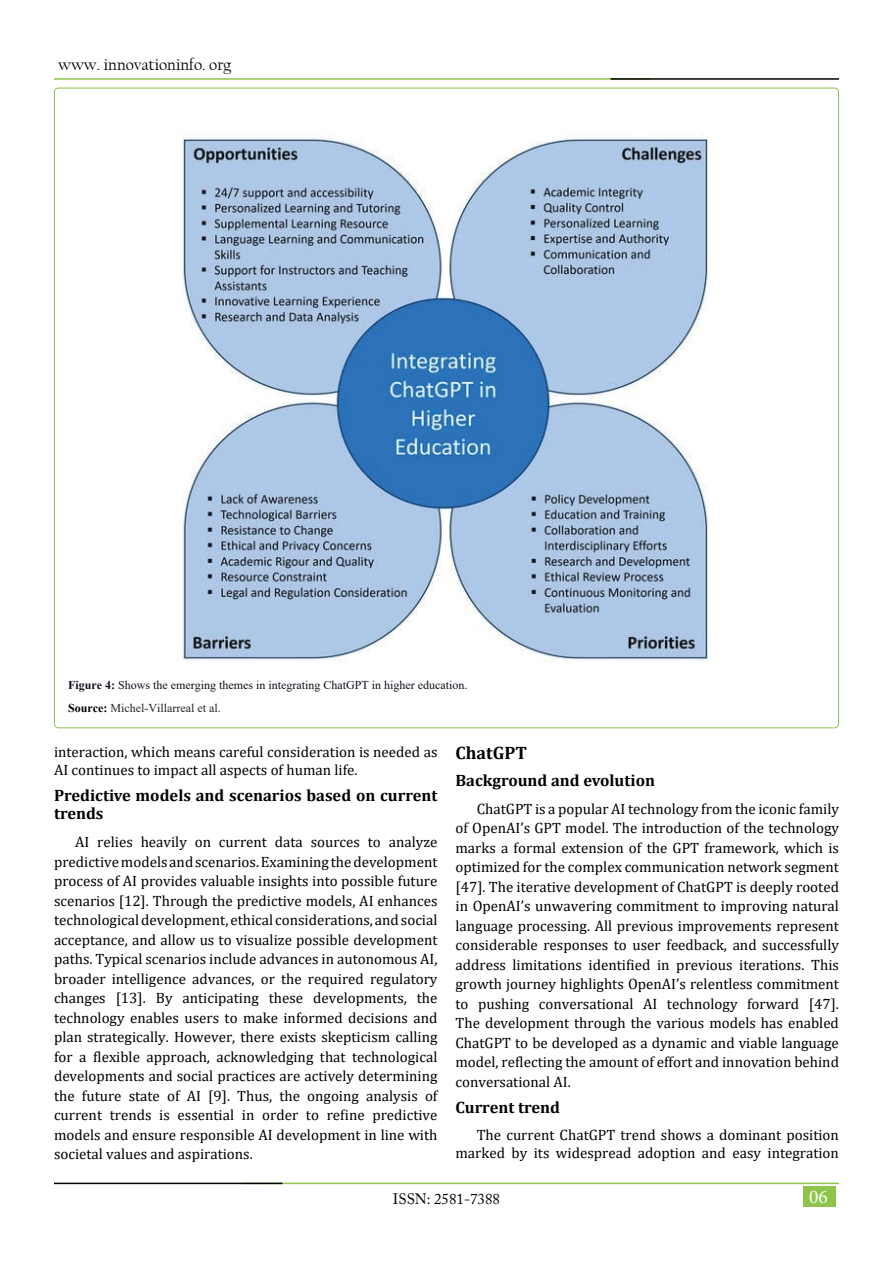
<style>
.page{position:relative;width:893px;height:1263px;background:#fff}
.page>*{position:absolute;margin:0;border:0;box-sizing:border-box;transform-origin:0 0}
.t1{font:19.5px "Minion Pro";color:#fff}
.t2{font:700 18px "Cambria";color:#000}
.t3{font:700 16.5px/18px "Cambria";color:#000}
.t4{font:16.5px "Californian FB";color:#000}
.t5{font:15px/19.5px "Cambria";color:#000;text-align:justify}
.t6{font:15px "Adobe Caslon Pro";color:#000}
.t7{font:12px/23px "Times New Roman";color:#0e101a}
.s1{font-weight:700}
.s2{font-weight:700;color:#000}
.s3{color:#222}
</style>
<div class="page">
<div style="left:803px;top:1186px;width:33px;height:20px;background:#8dc449"></div>
<hr style="left:54px;top:78px;width:597px;height:2px;background:#8dc449">
<hr style="left:610px;top:78px;width:229px;height:2px;background:#000101">
<hr style="left:242px;top:1183px;width:597px;height:1px;background:#8dc449">
<hr style="left:54px;top:1183px;width:228px;height:1px;background:#000101">
<img style="left:182px;top:134px;width:526px;height:528px">
<p class="t4" style="left:58px;top:55px;width:174px">www. innovationinfo. org</p>
<p class="t7" style="left:68px;top:673px;width:401px"><span class="s1">Figure 4:</span> Shows the emerging themes in integrating ChatGPT in higher education.<br><span class="s2">Source:</span> <span class="s3">Michel-Villarreal et al.</span></p>
<p class="t5" style="left:54px;top:743px;width:385px;line-height:18px">interaction, which means careful consideration is needed as<br>AI continues to impact all aspects of human life.</p>
<p class="t3" style="left:54px;top:786px;width:385px">Predictive models and scenarios based on current trends</p>
<p class="t5" style="left:54px;top:832px;width:385px;text-indent:21px">AI relies heavily on current data sources to analyze predictive models and scenarios. Examining the development process of AI provides valuable insights into possible future scenarios [12]. Through the predictive models, AI enhances technological development, ethical considerations, and social acceptance, and allow us to visualize possible development paths. Typical scenarios include advances in autonomous AI, broader intelligence advances, or the required regulatory changes [13]. By anticipating these developments, the technology enables users to make informed decisions and plan strategically. However, there exists skepticism calling for a flexible approach, acknowledging that technological developments and social practices are actively determining the future state of AI [9]. Thus, the ongoing analysis of current trends is essential in order to refine predictive models and ensure responsible AI development in line with societal values and aspirations.</p>
<p class="t2" style="left:455px;top:740px;width:73px">ChatGPT</p>
<p class="t3" style="left:455px;top:770px;width:201px">Background and evolution</p>
<p class="t5" style="left:455px;top:799px;width:385px;text-indent:21px">ChatGPT is a popular AI technology from the iconic family of OpenAI’s GPT model. The introduction of the technology marks a formal extension of the GPT framework, which is optimized for the complex communication network segment [47]. The iterative development of ChatGPT is deeply rooted in OpenAI’s unwavering commitment to improving natural language processing. All previous improvements represent considerable responses to user feedback, and successfully address limitations identified in previous iterations. This growth journey highlights OpenAI’s relentless commitment to pushing conversational AI technology forward [47].<br>The development through the various models has enabled ChatGPT to be developed as a dynamic and viable language model, reflecting the amount of effort and innovation behind conversational AI.</p>
<p class="t3" style="left:455px;top:1098px;width:106px">Current trend</p>
<p class="t5" style="left:455px;top:1125px;width:385px;line-height:18px;text-align:right">The current ChatGPT trend shows a dominant position marked by its widespread adoption and easy integration</p>
<p class="t6" style="left:393px;top:1190px;width:109px">ISSN: 2581-7388</p>
<h1 class="t1" style="left:809px;top:1183px;width:20px">06</h1>
</div>
